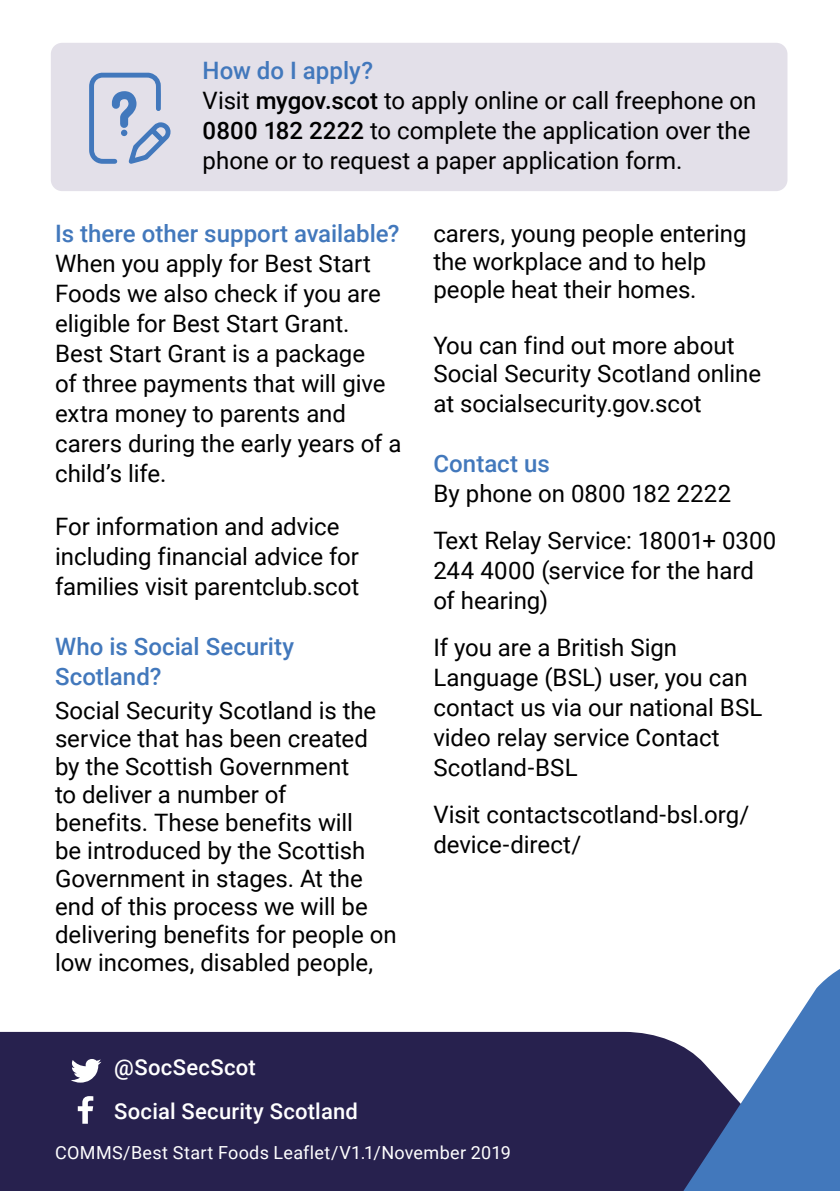
<style>
.page{position:relative;width:840px;height:1191px;background:#fff}
.page>*{position:absolute;margin:0;border:0;box-sizing:border-box;transform-origin:0 0}
.t1{font:24px/30px "Roboto";color:#000}
.t2{font:500 24px/30px "Roboto";color:#4278bc}
.t3{font:500 22px/43.6px "Roboto";letter-spacing:.015em;color:#fff}
.t4{font:18px "Roboto";letter-spacing:.02em;color:#fff}
.s1{font-weight:500;color:#4278bc}
.s2{font-weight:500}
</style>
<div class="page">
<div style="left:51px;top:43px;width:736px;height:148px;background:#e3e0e9;border-radius:11px"></div>
<div style="left:0;top:1032px;width:603px;height:159px;background:#27214e"></div>
<svg style="left:71px;top:1059px;width:30px;height:23px"></svg>
<svg style="left:78px;top:1096px;width:15px;height:27px"></svg>
<svg style="left:603px;top:969px;width:236px;height:222px"></svg>
<svg style="left:89px;top:73px;width:81px;height:91px"></svg>
<p class="t1" style="left:202px;top:55px;width:555px"><span class="s1">How do I apply?<br></span>Visit <span class="s2">mygov.scot</span> to apply online or call freephone on <span class="s2">0800 182 2222</span> to complete the application over the phone or to request a paper application form.</p>
<p class="t2" style="left:55px;top:218px;width:346px">Is there other support available?</p>
<p class="t1" style="left:55px;top:248px;width:348px">When you apply for Best Start<br>Foods we also check if you are eligible for Best Start Grant.<br>Best Start Grant is a package<br>of three payments that will give extra money to parents and carers during the early years of a child’s life.</p>
<p class="t1" style="left:55px;top:510px;width:305px">For information and advice including financial advice for families visit parentclub.scot</p>
<p class="t2" style="left:55px;top:630px;width:240px">Who is Social Security<br>Scotland?</p>
<p class="t1" style="left:55px;top:695px;width:343px;line-height:28px">Social Security Scotland is the service that has been created by the Scottish Government<br>to deliver a number of<br>benefits. These benefits will<br>be introduced by the Scottish<br>Government in stages. At the end of this process we will be delivering benefits for people on low incomes, disabled people,</p>
<p class="t1" style="left:433px;top:219px;width:314px;line-height:28px">carers, young people entering the workplace and to help people heat their homes.</p>
<p class="t1" style="left:433px;top:330px;width:329px;line-height:29px">You can find out more about<br>Social Security Scotland online at socialsecurity.gov.scot</p>
<p class="t2" style="left:433px;top:448px;width:118px">Contact us</p>
<p class="t1" style="left:433px;top:469px;width:344px;line-height:47px">By phone on 0800 182 2222<br>Text Relay Service: 18001+ 0300</p>
<p class="t1" style="left:433px;top:555px;width:322px">244 4000 (service for the hard of hearing)</p>
<p class="t1" style="left:433px;top:632px;width:330px">If you are a British Sign<br>Language (BSL) user, you can contact us via our national BSL video relay service Contact<br>Scotland-BSL</p>
<p class="t1" style="left:433px;top:799px;width:317px">Visit contactscotland-bsl.org/ device-direct/</p>
<p class="t3" style="left:114px;top:1044px;width:245px">@SocSecScot<br>Social Security Scotland</p>
<p class="t4" style="left:55px;top:1140px;width:457px">COMMS/Best Start Foods Leaflet/V1.1/November 2019</p>
</div>
